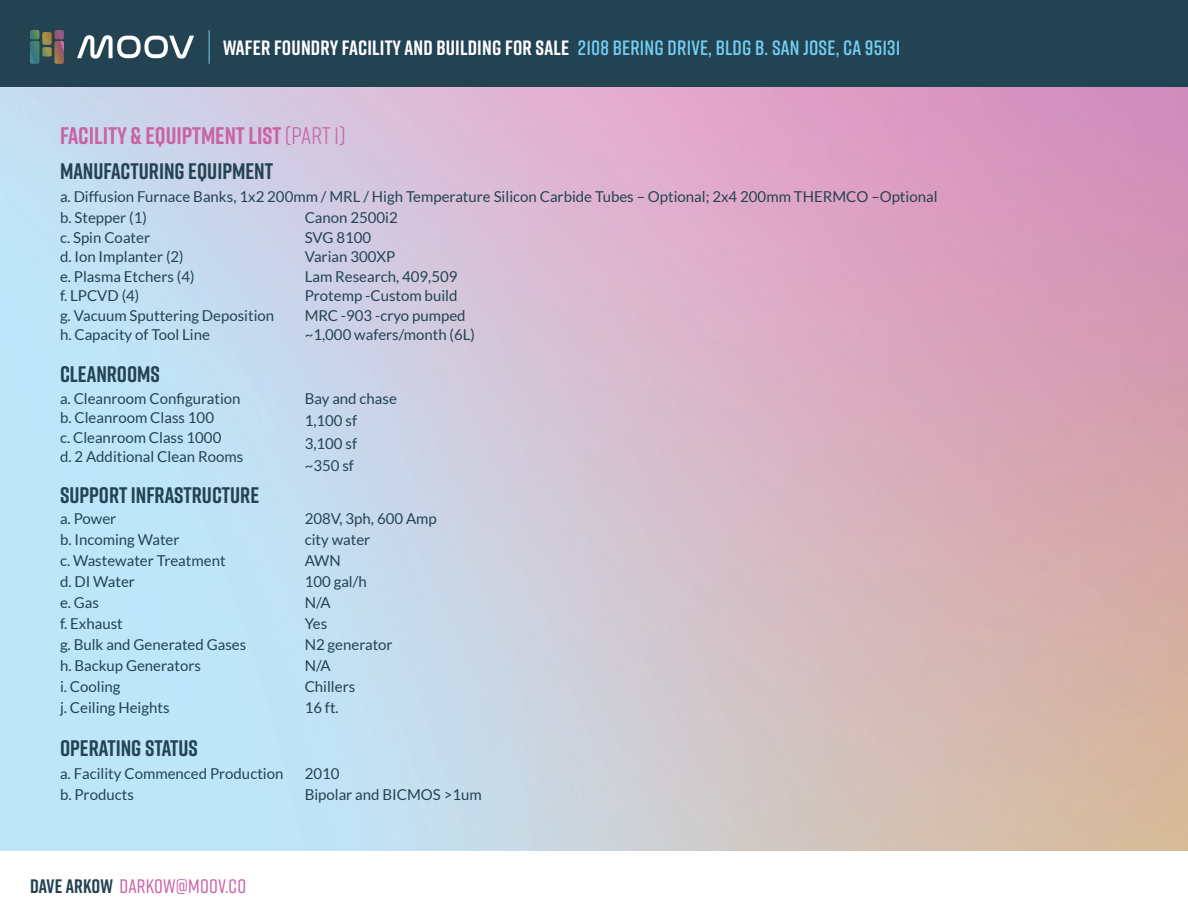
<style>
.page{position:relative;width:1188px;height:918px;background:#fff}
.page>*{position:absolute;margin:0;border:0;box-sizing:border-box;transform-origin:0 0}
.t1{font:700 24px "Rift";color:#ca63a5}
.t2{font:700 22.5px "Rift";color:#234353}
.t3{font:700 20.7px "Rift";letter-spacing:.01em;color:#fff}
.t4{font:500 19.5px "Rift";letter-spacing:.01em;color:#ca63a5}
.t5{font:15px/21px "Lato";color:#234353}
.s1{font-weight:600;color:#74d0f4}
.s2{font-weight:400}
.s3{font-weight:700;color:#234353}
</style>
<div class="page">
<img style="left:0;top:86px;width:1188px;height:765px">
<div style="left:0;top:0;width:1188px;height:86px;background:#234353"></div>
<svg style="left:77px;top:35px;width:117px;height:24px"></svg>
<svg style="left:30px;top:30px;width:34px;height:34px"></svg>
<hr style="left:209px;top:30px;width:1px;height:34px;background:#74d0f4">
<div style="left:1053px;top:783px;width:65px;height:51px;background:#d6bba1"></div>
<h3 class="t3" style="left:223px;top:33px;width:679px">WAFER FOUNDRY FACILITY AND BUILDING FOR SALE <span class="s1">2108 BERING DRIVE, BLDG B. SAN JOSE, CA 95131</span></h3>
<h1 class="t1" style="left:60px;top:118px;width:287px">FACILITY &amp; EQUIPTMENT LIST <span class="s2">(PART 1)</span></h1>
<h2 class="t2" style="left:60px;top:155px;width:215px">MANUFACTURING EQUIPMENT</h2>
<p class="t5" style="left:305px;top:186px;width:634px;text-indent:-245px">a. Diffusion Furnace Banks, 1x2 200mm / MRL / High Temperature Silicon Carbide Tubes – Optional; 2x4 200mm THERMCO –Optional<br>Canon 2500i2</p>
<p class="t5" style="left:305px;top:227px;width:172px;line-height:19.5px">SVG 8100<br>Varian 300XP<br>Lam Research, 409,509<br>Protemp -Custom build<br>MRC -903 -cryo pumped ~1,000 wafers/month (6L)</p>
<p class="t5" style="left:60px;top:208px;width:216px;line-height:19.5px">b. Stepper (1)<br>c. Spin Coater<br>d. Ion Implanter (2)<br>e. Plasma Etchers (4)<br>f. LPCVD (4)<br>g. Vacuum Sputtering Deposition h. Capacity of Tool Line</p>
<h2 class="t2" style="left:60px;top:358px;width:102px">CLEANROOMS</h2>
<p class="t5" style="left:60px;top:388px;width:185px;line-height:19.5px">a. Cleanroom Configuration b. Cleanroom Class 100<br>c. Cleanroom Class 1000<br>d. 2 Additional Clean Rooms</p>
<h2 class="t2" style="left:60px;top:479px;width:201px">SUPPORT INFRASTRUCTURE</h2>
<p class="t5" style="left:60px;top:508px;width:188px">a. Power<br>b. Incoming Water<br>c. Wastewater Treatment<br>d. DI Water<br>e. Gas<br>f. Exhaust<br>g. Bulk and Generated Gases h. Backup Generators<br>i. Cooling<br>j. Ceiling Heights</p>
<h2 class="t2" style="left:60px;top:732px;width:140px">OPERATING STATUS</h2>
<p class="t5" style="left:305px;top:387px;width:94px;line-height:22.5px">Bay and chase<br>1,100 sf<br>3,100 sf<br>~350 sf</p>
<p class="t5" style="left:305px;top:508px;width:134px">208V, 3ph, 600 Amp city water<br>AWN<br>100 gal/h<br>N/A<br>Yes<br>N2 generator<br>N/A<br>Chillers<br>16 ft.</p>
<p class="t5" style="left:60px;top:763px;width:225px">a. Facility Commenced Production b. Products</p>
<p class="t5" style="left:305px;top:763px;width:179px">2010<br>Bipolar and BICMOS &gt;1um</p>
<h3 class="t4" style="left:30px;top:873px;width:218px"><span class="s3">DAVE ARKOW</span> DARKOW@MOOV.CO</h3>
</div>
